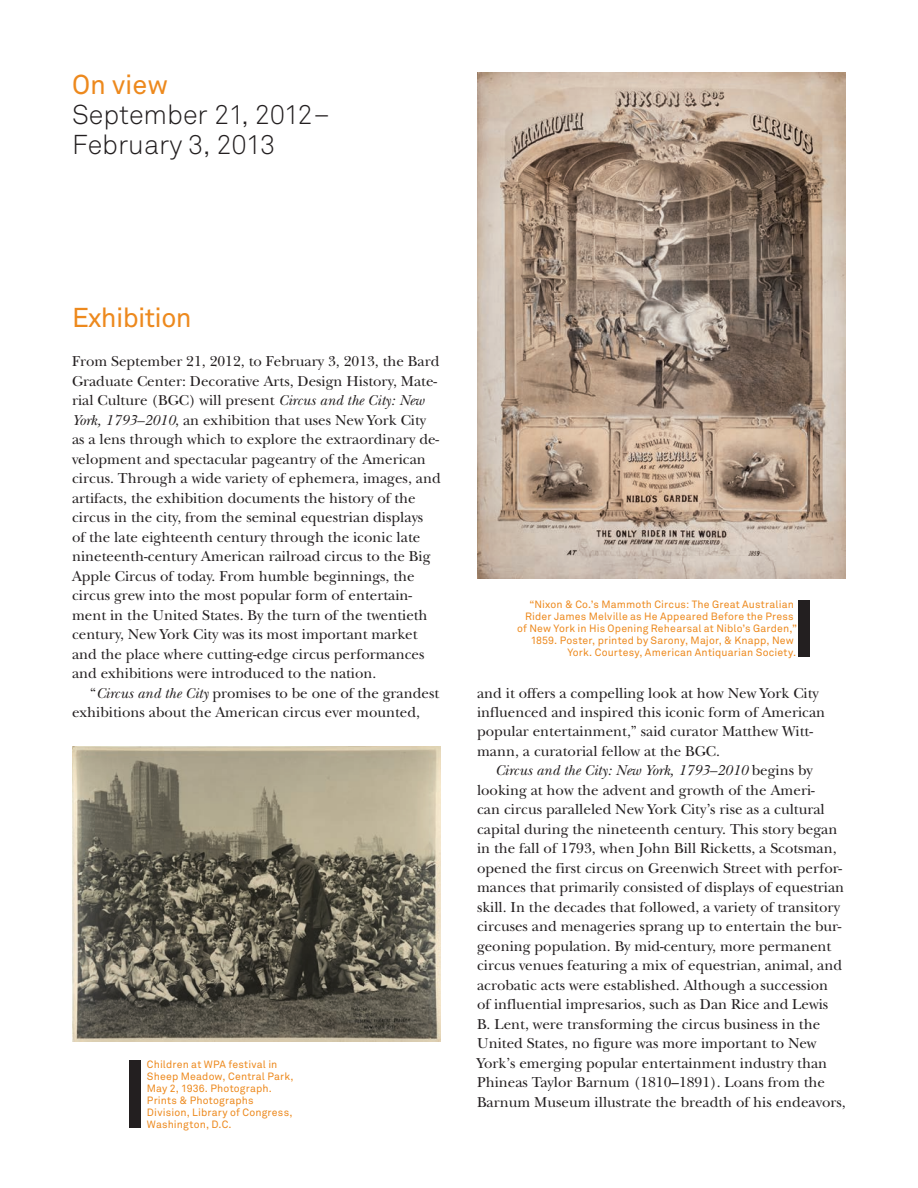
<style>
.page{position:relative;width:918px;height:1188px;background:#fff}
.page>*{position:absolute;margin:0;border:0;box-sizing:border-box;transform-origin:0 0}
.t1{font:300 27px/30px "Akkurat";color:#231f20}
.t2{font:27px "Akkurat";letter-spacing:-.025em;color:#ed891d}
.t3{font:15px/19.5px "New Baskerville";color:#231f20}
.t4{font:10.5px/12px "Akkurat";letter-spacing:.015em;color:#ed891d}
.s1{font-style:italic}
</style>
<div class="page">
<div style="left:130px;top:1060px;width:11px;height:68px;background:#231f20"></div>
<div style="left:799px;top:600px;width:11px;height:56px;background:#231f20"></div>
<img style="left:477px;top:72px;width:369px;height:506px">
<img style="left:72px;top:746px;width:369px;height:296px">
<h1 class="t2" style="left:72px;top:69px;width:98px">On view</h1>
<h1 class="t1" style="left:72px;top:100px;width:260px">September 21, 2012–<br>February 3, 2013</h1>
<h1 class="t2" style="left:72px;top:302px;width:121px">Exhibition</h1>
<p class="t3" style="left:72px;top:351px;width:370px">From September 21, 2012, to February 3, 2013, the Bard Graduate Center: Decorative Arts, Design History, Mate&shy;rial Culture (BGC) will present <span class="s1">Circus and the City: New York, 1793–2010</span>, an exhibition that uses New York City as a lens through which to explore the extraordinary de&shy;velopment and spectacular pageantry of the American circus. Through a wide variety of ephemera, images, and artifacts, the exhibition documents the history of the circus in the city, from the seminal equestrian displays<br>of the late eighteenth century through the iconic late nineteenth-century American railroad circus to the Big Apple Circus of today. From humble beginnings, the circus grew into the most popular form of entertain&shy;ment in the United States. By the turn of the twentieth century, New York City was its most important market and the place where cutting-edge circus performances and exhibitions were introduced to the nation.</p>
<p class="t3" style="left:72px;top:683px;width:369px;text-indent:18px">“<span class="s1">Circus and the City</span> promises to be one of the grandest exhibitions about the American circus ever mounted,</p>
<p class="t3" style="left:477px;top:683px;width:350px">and it offers a compelling look at how New York City influenced and inspired this iconic form of American popular entertainment,” said curator Matthew Witt&shy;mann, a curatorial fellow at the BGC.</p>
<p class="t3" style="left:477px;top:761px;width:370px;text-indent:18px"><span class="s1">Circus and the City: New York, 1793–2010</span> begins by looking at how the advent and growth of the Ameri-<br>can circus paralleled New York City’s rise as a cultural capital during the nineteenth century. This story began in the fall of 1793, when John Bill Ricketts, a Scotsman, opened the first circus on Greenwich Street with perfor&shy;mances that primarily consisted of displays of equestrian skill. In the decades that followed, a variety of transitory circuses and menageries sprang up to entertain the bur&shy;geoning population. By mid-century, more permanent circus venues featuring a mix of equestrian, animal, and acrobatic acts were established. Although a succession<br>of influential impresarios, such as Dan Rice and Lewis<br>B. Lent, were transforming the circus business in the United States, no figure was more important to New York’s emerging popular entertainment industry than Phineas Taylor Barnum (1810–1891). Loans from the Barnum Museum illustrate the breadth of his endeavors,</p>
<p class="t4" style="left:529px;top:599px;width:266px">“Nixon &amp; Co.’s Mammoth Circus: The Great Australian</p>
<p class="t4" style="left:525px;top:611px;width:270px">Rider James Melville as He Appeared Before the Press</p>
<p class="t4" style="left:517px;top:623px;width:281px">of New York in His Opening Rehearsal at Niblo’s Garden,”</p>
<p class="t4" style="left:531px;top:635px;width:265px">1859. Poster, printed by Sarony, Major, &amp; Knapp, New</p>
<p class="t4" style="left:567px;top:647px;width:230px">York. Courtesy, American Antiquarian Society.</p>
<p class="t4" style="left:147px;top:1059px;width:148px">Children at WPA festival in<br>Sheep Meadow, Central Park,<br>May 2, 1936. Photograph.<br>Prints &amp; Photographs<br>Division, Library of Congress,<br>Washington, D.C.</p>
</div>
